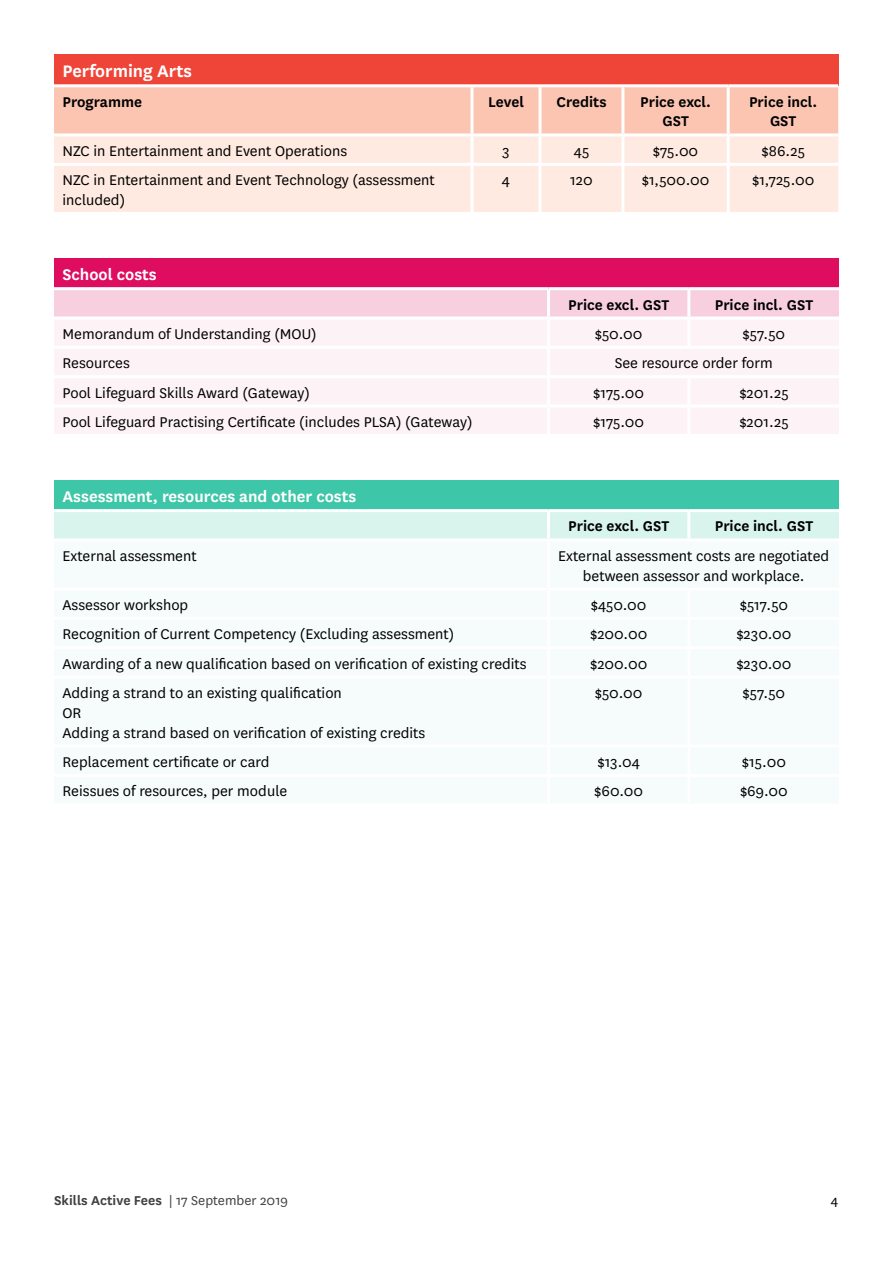
<style>
.page{position:relative;width:893px;height:1263px;background:#fff}
.page>*{position:absolute;margin:0;border:0;box-sizing:border-box;transform-origin:0 0}
.t1{font:600 19.5px "National";color:#fff}
.t2{font:600 18px "National";color:#fff}
.t3{font:16.5px/19.8px "National";color:#000}
.t4{font:600 16.5px/19.8px "National";color:#000;text-align:center}
.t5{font:600 15px "National";color:#414042}
.t6{font:15px "National";color:#000}
.s1{font-weight:400}
</style>
<div class="page">
<div style="left:54px;top:54px;width:784px;height:32px;background:#ef4438"></div>
<div style="left:54px;top:87px;width:784px;height:46px;background:#fbc5b2"></div>
<div style="left:54px;top:136px;width:784px;height:76px;background:#feeae1"></div>
<hr style="left:470px;top:87px;width:3px;height:46px;background:#fff">
<svg style="left:538px;top:87px;width:4px;height:46px"></svg>
<hr style="left:621px;top:87px;width:3px;height:46px;background:#fff">
<hr style="left:470px;top:136px;width:3px;height:27px;background:#fff">
<hr style="left:538px;top:136px;width:4px;height:27px;background:#fef8f4">
<hr style="left:621px;top:136px;width:3px;height:27px;background:#fff">
<hr style="left:470px;top:166px;width:3px;height:46px;background:#fff">
<hr style="left:538px;top:166px;width:4px;height:46px;background:#fef9f7">
<hr style="left:621px;top:166px;width:3px;height:46px;background:#fff">
<hr style="left:54px;top:163px;width:418px;height:3px;background:#fff">
<hr style="left:472px;top:163px;width:68px;height:3px;background:#fff">
<hr style="left:540px;top:163px;width:83px;height:3px;background:#fff">
<hr style="left:623px;top:163px;width:105px;height:3px;background:#fff">
<hr style="left:728px;top:163px;width:110px;height:3px;background:#fff">
<hr style="left:727px;top:87px;width:3px;height:46px;background:#fff">
<hr style="left:727px;top:136px;width:3px;height:27px;background:#fff">
<hr style="left:727px;top:166px;width:3px;height:46px;background:#fff">
<hr style="left:54px;top:84px;width:418px;height:3px;background:#fff">
<hr style="left:472px;top:84px;width:68px;height:3px;background:#fff">
<hr style="left:540px;top:84px;width:83px;height:3px;background:#fff">
<hr style="left:623px;top:84px;width:105px;height:3px;background:#fff">
<hr style="left:728px;top:84px;width:110px;height:3px;background:#fff">
<div style="left:54px;top:258px;width:785px;height:31px;background:#de0d60"></div>
<div style="left:54px;top:290px;width:785px;height:26px;background:#f8cfdf"></div>
<div style="left:54px;top:320px;width:785px;height:114px;background:#fdf3f7"></div>
<hr style="left:54px;top:287px;width:495px;height:3px;background:#fff">
<hr style="left:549px;top:287px;width:140px;height:3px;background:#fff">
<hr style="left:689px;top:287px;width:150px;height:3px;background:#fff">
<hr style="left:547px;top:290px;width:3px;height:26px;background:#fff">
<hr style="left:687px;top:290px;width:3px;height:26px;background:#fff">
<hr style="left:547px;top:319px;width:3px;height:27px;background:#fff">
<hr style="left:687px;top:319px;width:3px;height:27px;background:#fff">
<hr style="left:54px;top:346px;width:495px;height:3px;background:#fff">
<hr style="left:549px;top:346px;width:140px;height:3px;background:#fff">
<hr style="left:547px;top:349px;width:3px;height:26px;background:#fff">
<hr style="left:689px;top:346px;width:150px;height:3px;background:#fff">
<hr style="left:54px;top:375px;width:495px;height:3px;background:#fff">
<hr style="left:549px;top:375px;width:140px;height:3px;background:#fff">
<hr style="left:547px;top:378px;width:3px;height:27px;background:#fff">
<hr style="left:689px;top:375px;width:150px;height:3px;background:#fff">
<hr style="left:687px;top:378px;width:3px;height:27px;background:#fff">
<hr style="left:54px;top:405px;width:495px;height:3px;background:#fff">
<hr style="left:549px;top:405px;width:140px;height:3px;background:#fff">
<hr style="left:547px;top:408px;width:3px;height:26px;background:#fff">
<hr style="left:689px;top:405px;width:150px;height:3px;background:#fff">
<hr style="left:687px;top:408px;width:3px;height:26px;background:#fff">
<div style="left:54px;top:480px;width:785px;height:31px;background:#3dc6a7"></div>
<div style="left:54px;top:512px;width:785px;height:26px;background:#d8f4ed"></div>
<hr style="left:54px;top:509px;width:495px;height:3px;background:#fff">
<hr style="left:549px;top:509px;width:140px;height:3px;background:#fff">
<hr style="left:689px;top:509px;width:150px;height:3px;background:#fff">
<hr style="left:547px;top:512px;width:3px;height:26px;background:#fff">
<hr style="left:687px;top:512px;width:3px;height:26px;background:#fff">
<p class="t1" style="left:63px;top:58px;width:131px">Performing Arts</p>
<p class="t4" style="left:63px;top:91px;width:81px">Programme</p>
<p class="t4" style="left:488px;top:91px;width:37px">Level</p>
<p class="t4" style="left:556px;top:91px;width:52px">Credits</p>
<p class="t4" style="left:640px;top:91px;width:72px">Price excl.<br>GST</p>
<p class="t4" style="left:749px;top:91px;width:70px">Price incl.<br>GST</p>
<p class="t3" style="left:63px;top:140px;width:286px">NZC in Entertainment and Event Operations</p>
<p class="t3" style="left:502px;top:140px;width:9px">3</p>
<p class="t3" style="left:574px;top:140px;width:17px">45</p>
<p class="t3" style="left:653px;top:140px;width:47px">$75.00</p>
<p class="t3" style="left:762px;top:140px;width:45px">$86.25</p>
<p class="t3" style="left:63px;top:169px;width:374px">NZC in Entertainment and Event Technology (assessment included)</p>
<p class="t3" style="left:502px;top:169px;width:10px">4</p>
<p class="t3" style="left:570px;top:169px;width:24px">120</p>
<p class="t3" style="left:642px;top:169px;width:69px">$1,500.00</p>
<p class="t3" style="left:752px;top:169px;width:64px">$1,725.00</p>
<p class="t2" style="left:63px;top:262px;width:96px">School costs</p>
<p class="t4" style="left:568px;top:293px;width:102px">Price excl. GST</p>
<p class="t4" style="left:715px;top:293px;width:100px">Price incl. GST</p>
<p class="t3" style="left:63px;top:323px;width:255px">Memorandum of Understanding (MOU)</p>
<p class="t3" style="left:595px;top:323px;width:49px">$50.00</p>
<p class="t3" style="left:743px;top:323px;width:44px">$57.50</p>
<p class="t3" style="left:63px;top:353px;width:69px">Resources</p>
<p class="t3" style="left:615px;top:353px;width:160px">See resource order form</p>
<p class="t3" style="left:63px;top:382px;width:249px">Pool Lifeguard Skills Award (Gateway)</p>
<p class="t3" style="left:593px;top:382px;width:53px">$175.00</p>
<p class="t3" style="left:739px;top:382px;width:51px">$201.25</p>
<p class="t3" style="left:63px;top:411px;width:412px">Pool Lifeguard Practising Certificate (includes PLSA) (Gateway)</p>
<p class="t3" style="left:593px;top:411px;width:53px">$175.00</p>
<p class="t3" style="left:739px;top:411px;width:51px">$201.25</p>
<p class="t2" style="left:63px;top:484px;width:295px">Assessment, resources and other costs</p>
<p class="t4" style="left:568px;top:515px;width:102px">Price excl. GST</p>
<p class="t4" style="left:715px;top:515px;width:100px">Price incl. GST</p>
<p class="t3" style="left:63px;top:545px;width:136px">External assessment</p>
<p class="t3" style="left:558px;top:545px;width:273px;text-align:center">External assessment costs are negotiated between assessor and workplace.</p>
<p class="t3" style="left:63px;top:594px;width:127px">Assessor workshop</p>
<p class="t3" style="left:591px;top:594px;width:57px">$450.00</p>
<p class="t3" style="left:740px;top:594px;width:50px">$517.50</p>
<p class="t3" style="left:63px;top:624px;width:393px">Recognition of Current Competency (Excluding assessment)</p>
<p class="t3" style="left:590px;top:624px;width:59px">$200.00</p>
<p class="t3" style="left:736px;top:624px;width:57px">$230.00</p>
<p class="t3" style="left:63px;top:653px;width:466px">Awarding of a new qualification based on verification of existing credits</p>
<p class="t3" style="left:590px;top:653px;width:59px">$200.00</p>
<p class="t3" style="left:736px;top:653px;width:57px">$230.00</p>
<p class="t3" style="left:63px;top:682px;width:364px">Adding a strand to an existing qualification<br>OR<br>Adding a strand based on verification of existing credits</p>
<p class="t3" style="left:595px;top:682px;width:49px">$50.00</p>
<p class="t3" style="left:743px;top:682px;width:44px">$57.50</p>
<p class="t3" style="left:63px;top:751px;width:208px">Replacement certificate or card</p>
<p class="t3" style="left:597px;top:751px;width:44px">$13.04</p>
<p class="t3" style="left:742px;top:751px;width:46px">$15.00</p>
<p class="t3" style="left:63px;top:781px;width:226px">Reissues of resources, per module</p>
<p class="t3" style="left:594px;top:781px;width:50px">$60.00</p>
<p class="t3" style="left:740px;top:781px;width:49px">$69.00</p>
<p class="t5" style="left:54px;top:1190px;width:236px">Skills Active Fees <span class="s1">| 17 September 2019</span></p>
<p class="t6" style="left:831px;top:1191px;width:9px">4</p>
</div>
